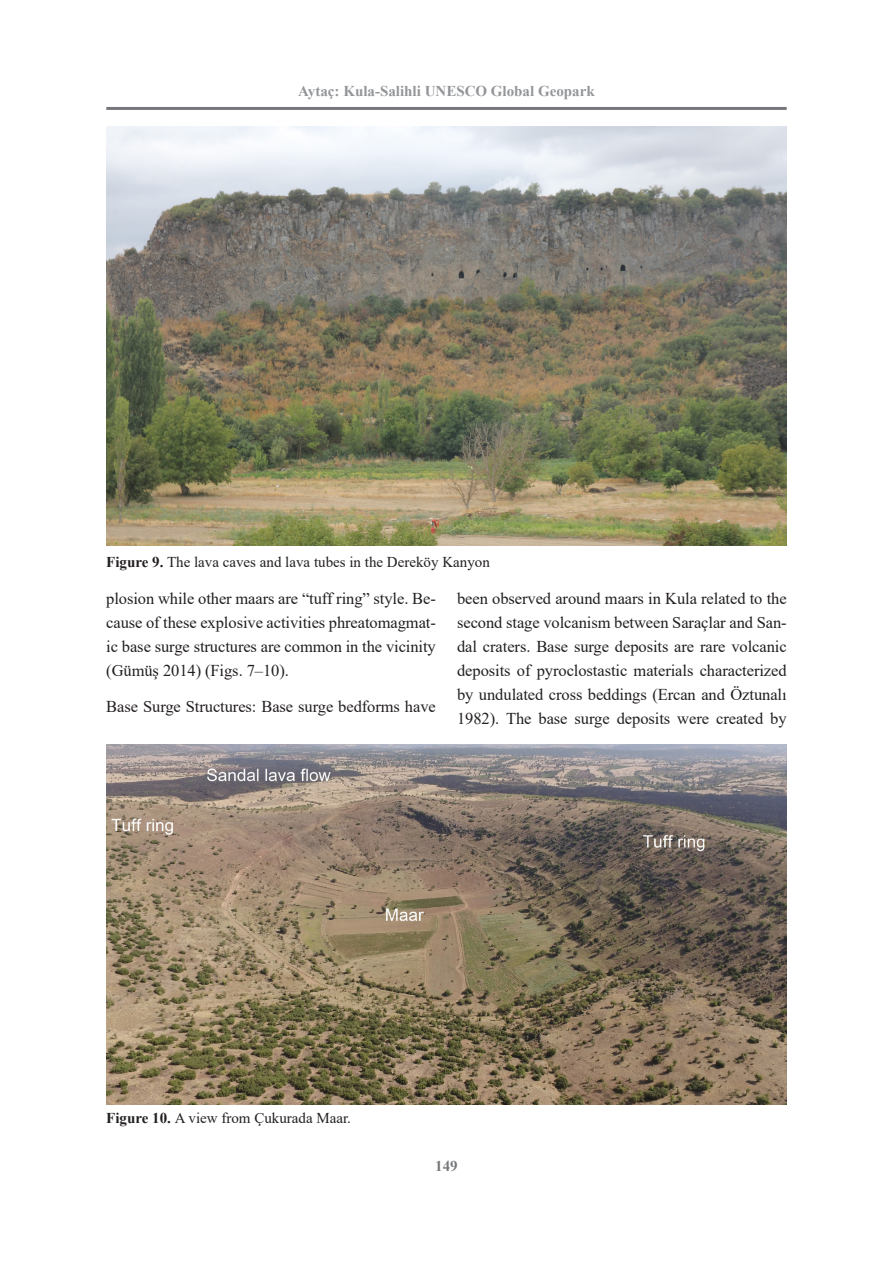
<style>
.page{position:relative;width:893px;height:1263px;background:#fff}
.page>*{position:absolute;margin:0;border:0;box-sizing:border-box;transform-origin:0 0}
.t1{font:16.5px/24px "Times New Roman";letter-spacing:-.005em;color:#231f20;text-align:justify}
.t2{font:15px "Times New Roman";color:#231f20}
.t3{font:700 15px "Times New Roman";color:#939598}
.t4{font:700 15px "Times New Roman";color:#76787b}
.s1{font-weight:700}
</style>
<div class="page">
<hr style="left:106px;top:107px;width:681px;height:3px;background:#76787b">
<img style="left:106px;top:127px;width:681px;height:418px">
<img style="left:106px;top:744px;width:681px;height:360px">
<p class="t3" style="left:298px;top:80px;width:298px">Aytaç: Kula-Salihli UNESCO Global Geopark</p>
<p class="t2" style="left:106px;top:551px;width:385px"><span class="s1">Figure 9.</span> The lava caves and lava tubes in the Dereköy Kanyon</p>
<p class="t1" style="left:106px;top:586px;width:331px">plosion while other maars are “tuff ring” style. Be&shy;cause of these explosive activities phreatomagmat&shy;ic base surge structures are common in the vicinity (Gümüş 2014) (Figs. 7–10).</p>
<p class="t1" style="left:106px;top:694px;width:331px">Base Surge Structures: Base surge bedforms have</p>
<p class="t1" style="left:457px;top:586px;width:331px">been observed around maars in Kula related to the second stage volcanism between Saraçlar and San&shy;dal craters. Base surge deposits are rare volcanic deposits of pyroclostastic materials characterized by undulated cross beddings (Ercan and Öztunalı 1982). The base surge deposits were created by</p>
<p class="t2" style="left:106px;top:1107px;width:246px"><span class="s1">Figure 10.</span> A view from Çukurada Maar.</p>
<p class="t4" style="left:435px;top:1156px;width:24px">149</p>
</div>
